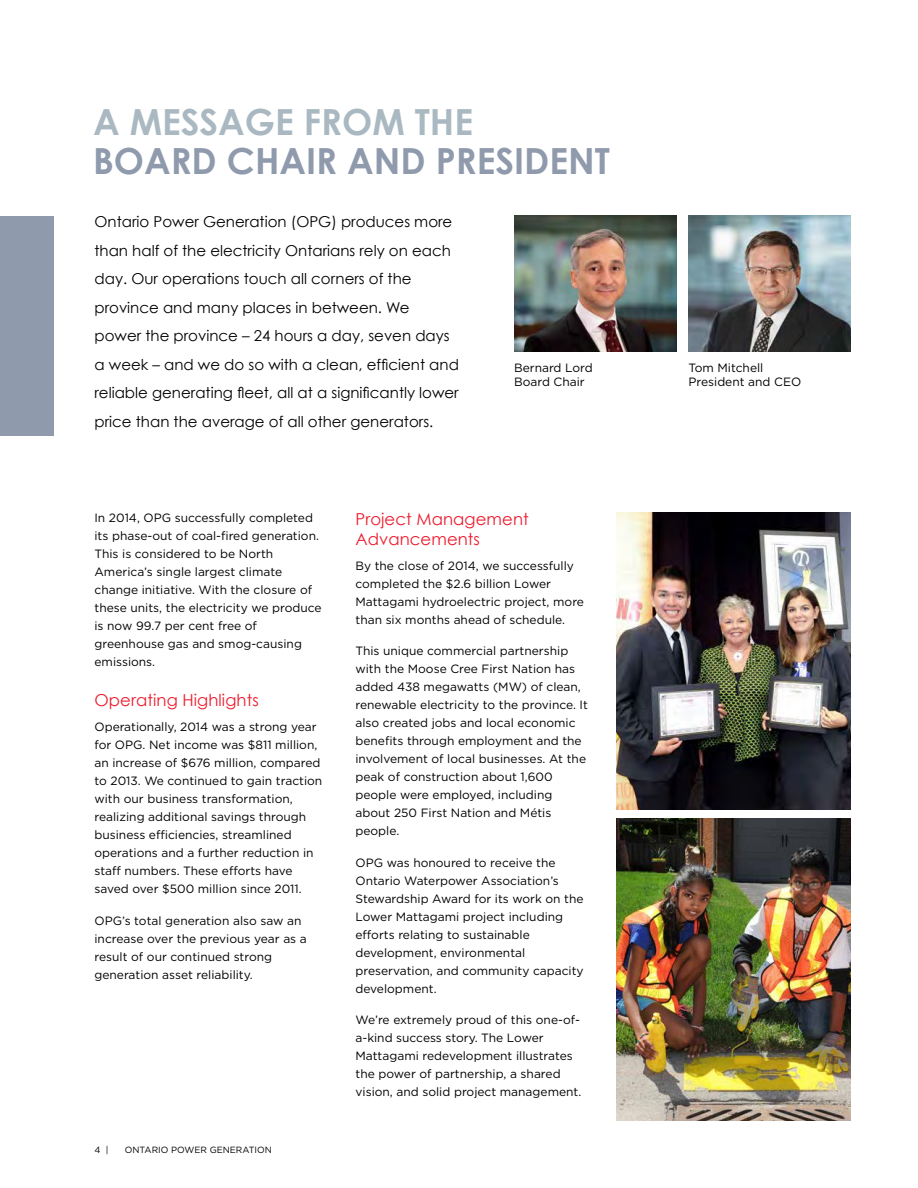
<style>
.page{position:relative;width:918px;height:1188px;background:#fff}
.page>*{position:absolute;margin:0;border:0;box-sizing:border-box;transform-origin:0 0}
.t1{font:700 36px "Century Gothic";color:#8f9aad}
.t2{font:700 36px "Century Gothic";color:#a9b8c1}
.t3{font:16.5px/19.8px "Century Gothic";letter-spacing:.005em;color:#ed1c2e}
.t4{font:15px/28.5px "Century Gothic";color:#000}
.t5{font:12px/18px "Gotham";color:#000}
.t6{font:9px "Gotham";color:#000}
</style>
<div class="page">
<div style="left:0;top:216px;width:54px;height:220px;background:#8f9aad"></div>
<img style="left:688px;top:216px;width:162px;height:135px">
<img style="left:514px;top:216px;width:162px;height:135px">
<img style="left:616px;top:513px;width:234px;height:297px">
<img style="left:616px;top:818px;width:234px;height:302px">
<h1 class="t2" style="left:93px;top:99px;width:382px">A MESSAGE FROM THE</h1>
<h1 class="t1" style="left:93px;top:138px;width:518px">BOARD CHAIR AND PRESIDENT</h1>
<p class="t4" style="left:94px;top:207px;width:366px">Ontario Power Generation (OPG) produces more than half of the electricity Ontarians rely on each day. Our operations touch all corners of the province and many places in between. We power the province – 24 hours a day, seven days a week – and we do so with a clean, efficient and reliable generating fleet, all at a significantly lower price than the average of all other generators.</p>
<p class="t5" style="left:514px;top:360px;width:80px;line-height:14.4px">Bernard Lord<br>Board Chair</p>
<p class="t5" style="left:688px;top:360px;width:114px;line-height:14.4px">Tom Mitchell<br>President and CEO</p>
<p class="t5" style="left:94px;top:509px;width:229px">In 2014, OPG successfully completed its phase-out of coal-fired generation.<br>This is considered to be North<br>America’s single largest climate change initiative. With the closure of these units, the electricity we produce is now 99.7 per cent free of greenhouse gas and smog-causing emissions.</p>
<h2 class="t3" style="left:94px;top:690px;width:166px">Operating Highlights</h2>
<p class="t5" style="left:94px;top:718px;width:229px">Operationally, 2014 was a strong year for OPG. Net income was $811 million, an increase of $676 million, compared to 2013. We continued to gain traction with our business transformation, realizing additional savings through business efficiencies, streamlined operations and a further reduction in staff numbers. These efforts have saved over $500 million since 2011.</p>
<p class="t5" style="left:94px;top:911px;width:214px">OPG’s total generation also saw an increase over the previous year as a result of our continued strong generation asset reliability.</p>
<p class="t6" style="left:94px;top:1144px;width:16px">4 |</p>
<p class="t6" style="left:125px;top:1144px;width:149px">ONTARIO POWER GENERATION</p>
<h2 class="t3" style="left:356px;top:509px;width:175px">Project Management<br>Advancements</h2>
<p class="t5" style="left:356px;top:556px;width:230px">By the close of 2014, we successfully completed the $2.6 billion Lower Mattagami hydroelectric project, more than six months ahead of schedule.</p>
<p class="t5" style="left:356px;top:642px;width:234px">This unique commercial partnership with the Moose Cree First Nation has added 438 megawatts (MW) of clean, renewable electricity to the province. It also created jobs and local economic benefits through employment and the involvement of local businesses. At the peak of construction about 1,600 people were employed, including about 250 First Nation and Métis people.</p>
<p class="t5" style="left:356px;top:853px;width:230px">OPG was honoured to receive the<br>Ontario Waterpower Association’s<br>Stewardship Award for its work on the<br>Lower Mattagami project including efforts relating to sustainable development, environmental preservation, and community capacity development.</p>
<p class="t5" style="left:356px;top:1011px;width:227px">We’re extremely proud of this one-of&shy;a-kind success story. The Lower Mattagami redevelopment illustrates the power of partnership, a shared vision, and solid project management.</p>
</div>
